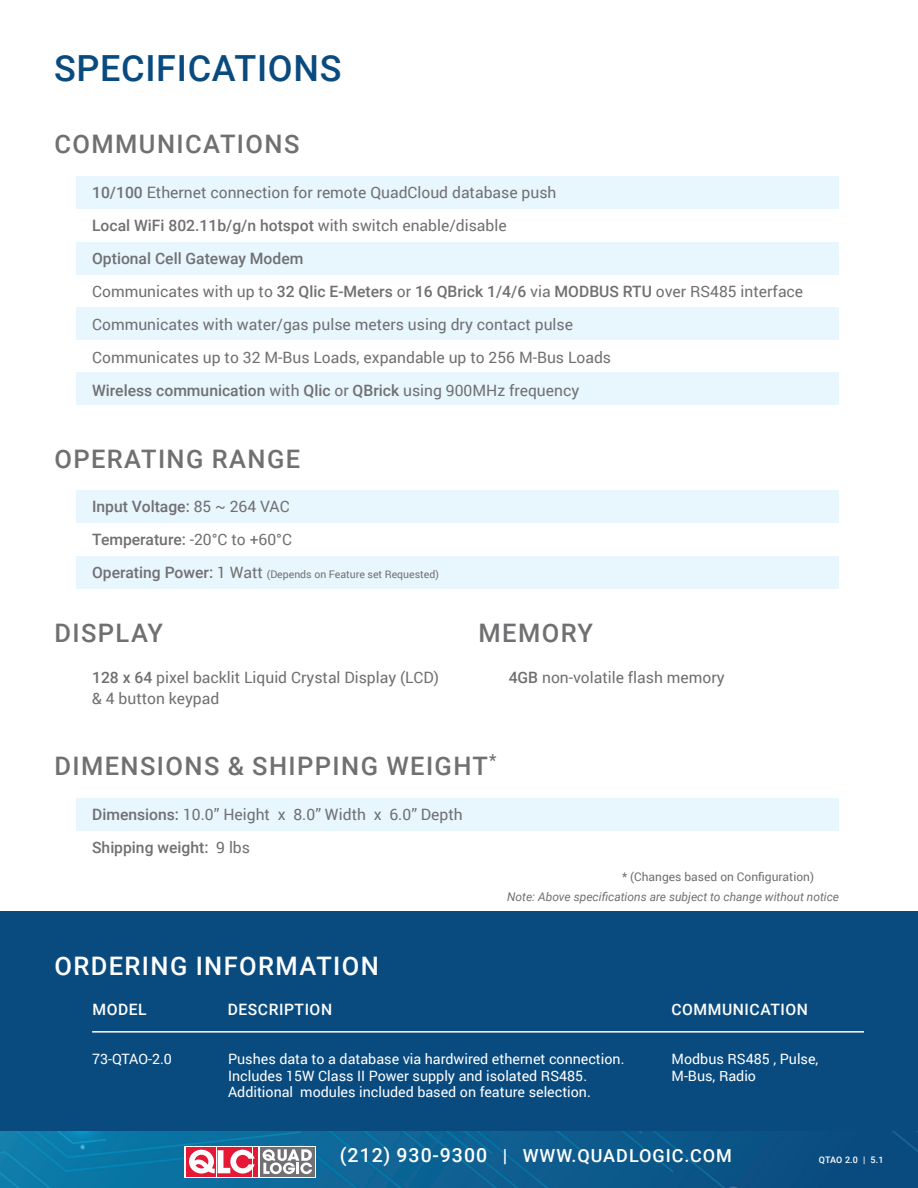
<style>
.page{position:relative;width:918px;height:1188px;background:#fff}
.page>*{position:absolute;margin:0;border:0;box-sizing:border-box;transform-origin:0 0}
.t1{font:500 36px "Roboto";letter-spacing:.02em;color:#0a4b7f}
.t2{font:500 25.5px "Roboto";letter-spacing:.055em;color:#707072}
.t3{font:500 25.5px "Roboto";letter-spacing:.055em;color:#fff}
.t4{font:500 18px "Roboto";letter-spacing:.055em;color:#fff}
.t5{font:15.6px/33px "Roboto";color:#707072}
.t6{font:500 15.6px/33px "Roboto";color:#707072}
.t7{font:500 15.6px "Roboto";letter-spacing:.035em;color:#fff}
.t8{font:14.25px/16.5px "Roboto";color:#fff}
.t9{font:italic 12px "Roboto";color:#707072}
.t10{font:12px "Roboto";color:#707072}
.t11{font:10.5px "Roboto";color:#707072}
.t12{font:500 9px "Roboto";color:#fff}
.s1{font-weight:500}
.s2{font-weight:400}
.s3{font-weight:500;font-size:15.6px}
.s4{font-size:15.6px}
.s5{font-size:19.5px}
</style>
<div class="page">
<div style="left:0;top:912px;width:918px;height:250px;background:#0a4b7f"></div>
<div style="left:76px;top:798px;width:763px;height:33px;background:#e8f6fd"></div>
<hr style="left:92px;top:1031px;width:772px;height:2px;background:#fff">
<div style="left:76px;top:373px;width:763px;height:32px;background:#e8f6fd"></div>
<div style="left:76px;top:491px;width:763px;height:32px;background:#e8f6fd"></div>
<div style="left:76px;top:556px;width:763px;height:33px;background:#e8f6fd"></div>
<img style="left:0;top:1132px;width:918px;height:56px">
<svg style="left:185px;top:1146px;width:131px;height:32px"></svg>
<div style="left:260px;top:1147px;width:55px;height:29px;background:#717074"></div>
<svg style="left:186px;top:1147px;width:71px;height:29px"></svg>
<svg style="left:263px;top:1149px;width:49px;height:25px"></svg>
<svg style="left:270px;top:1162px;width:12px;height:12px"></svg>
<div style="left:273px;top:1165px;width:6px;height:7px;background:#717074;border-radius:50%"></div>
<div style="left:76px;top:176px;width:763px;height:33px;background:#e8f6fd"></div>
<div style="left:76px;top:242px;width:763px;height:33px;background:#e8f6fd"></div>
<div style="left:76px;top:307px;width:763px;height:33px;background:#e8f6fd"></div>
<h1 class="t1" style="left:54px;top:43px;width:289px">SPECIFICATIONS</h1>
<h2 class="t2" style="left:54px;top:126px;width:246px">COMMUNICATIONS</h2>
<p class="t5" style="left:92px;top:175px;width:713px"><span class="s1">10/100</span> Ethernet connection for remote QuadCloud database push<br><span class="s1">Local WiFi 802.11b/g/n hotspot</span> with switch enable/disable<br><span class="s1">Optional Cell Gateway Modem<br></span>Communicates with up to <span class="s1">32 Qlic E-Meters</span> or <span class="s1">16 QBrick 1/4/6</span> via <span class="s1">MODBUS RTU</span> over RS485 interface Communicates with water/gas pulse meters using dry contact pulse<br>Communicates up to 32 M-Bus Loads, expandable up to 256 M-Bus Loads<br><span class="s1">Wireless communication</span> with <span class="s1">Qlic</span> or <span class="s1">QBrick</span> using 900MHz frequency</p>
<h2 class="t2" style="left:54px;top:441px;width:247px">OPERATING RANGE</h2>
<p class="t6" style="left:92px;top:490px;width:201px">Input Voltage: <span class="s2">85 ~ 264 VAC<br></span>Temperature: <span class="s2">-20°C to +60°C</span></p>
<p class="t11" style="left:92px;top:567px;width:348px"><span class="s3">Operating Power:</span> <span class="s4">1 Watt</span> (Depends on Feature set Requested)</p>
<h2 class="t2" style="left:54px;top:615px;width:110px">DISPLAY</h2>
<p class="t5" style="left:92px;top:666px;width:348px;line-height:21px"><span class="s1">128 x 64</span> pixel backlit Liquid Crystal Display (LCD) &amp; 4 button keypad</p>
<h2 class="t2" style="left:479px;top:615px;width:116px">MEMORY</h2>
<p class="t5" style="left:509px;top:660px;width:218px"><span class="s1">4GB</span> non-volatile flash memory</p>
<h2 class="t2" style="left:54px;top:748px;width:443px">DIMENSIONS &amp; SHIPPING WEIGHT<sup>*</sup></h2>
<p class="t5" style="left:92px;top:797px;width:372px"><span class="s1">Dimensions:</span> 10.0” Height x 8.0” Width x 6.0” Depth<br><span class="s1">Shipping weight:</span> 9 lbs</p>
<h2 class="t3" style="left:54px;top:948px;width:326px">ORDERING INFORMATION</h2>
<p class="t10" style="left:622px;top:869px;width:193px">* (Changes based on Configuration)</p>
<p class="t9" style="left:507px;top:888px;width:333px">Note: Above specifications are subject to change without notice</p>
<p class="t7" style="left:92px;top:999px;width:56px">MODEL</p>
<p class="t7" style="left:228px;top:999px;width:106px">DESCRIPTION</p>
<p class="t7" style="left:671px;top:999px;width:138px">COMMUNICATION</p>
<p class="t8" style="left:92px;top:1050px;width:81px">73-QTAO-2.0</p>
<p class="t8" style="left:228px;top:1050px;width:398px">Pushes data to a database via hardwired ethernet connection.<br>Includes 15W Class II Power supply and isolated RS485.<br>Additional modules included based on feature selection.</p>
<p class="t8" style="left:672px;top:1050px;width:148px">Modbus RS485 , Pulse,<br>M-Bus, Radio</p>
<p class="t4" style="left:340px;top:1143px;width:393px"><span class="s5">(212) 930-9300</span> | WWW.QUADLOGIC.COM</p>
<p class="t12" style="left:819px;top:1153px;width:66px">QTAO 2.0 | 5.1</p>
</div>
